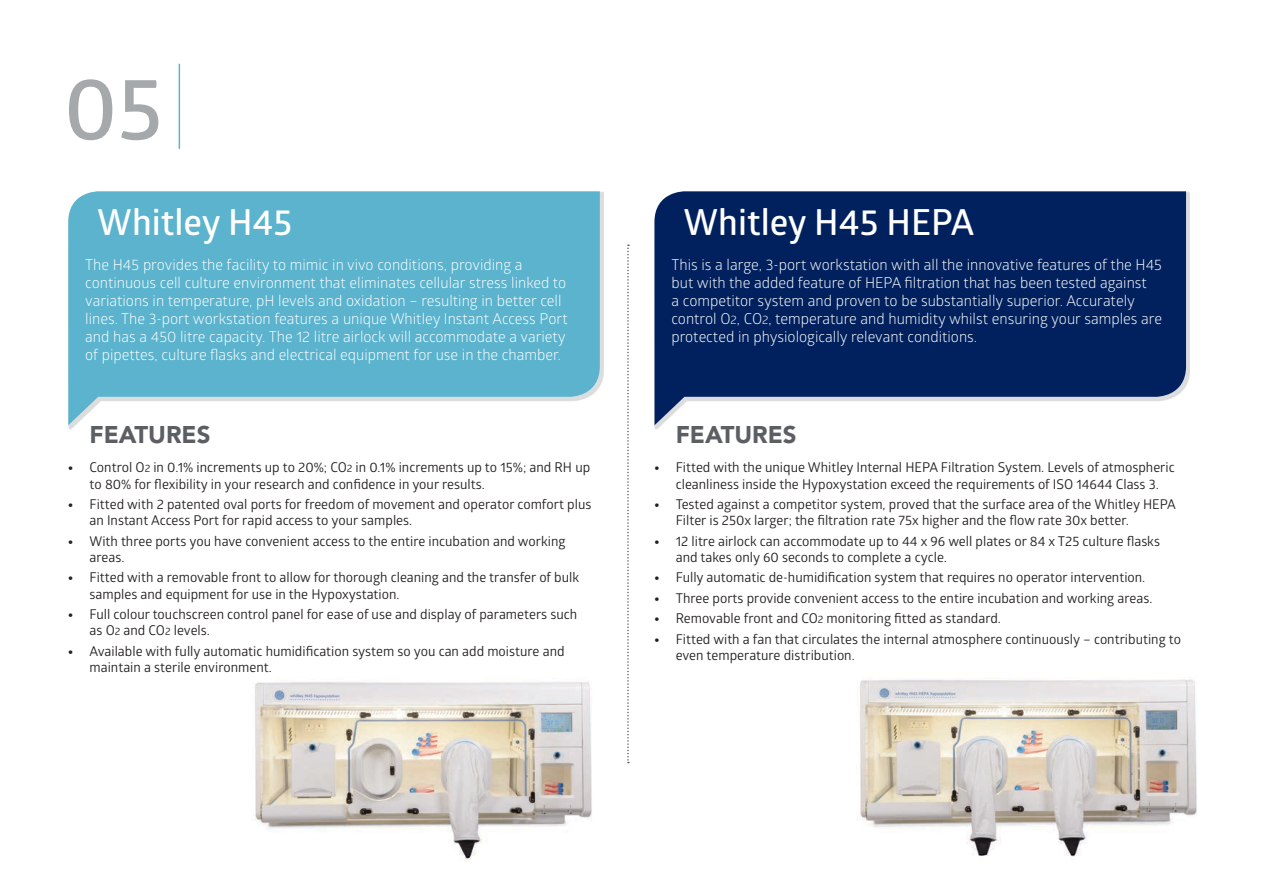
<style>
.page{position:relative;width:1263px;height:893px;background:#fff}
.page>*{position:absolute;margin:0;border:0;box-sizing:border-box;transform-origin:0 0}
.t1{font:600 87px "Glober";color:#a5a9ac}
.t2{font:600 36px "Glober";color:#fff}
.t3{font:900 24px "Avenir";color:#5b5e62}
.t4{font:15px/18px "Glober";color:#fff}
.t5{font:13.5px/16.2px "Glober";color:#231f20}
.s1{font-weight:800}
.s2{font-size:10.5px}
.s3{font-size:12px}
</style>
<div class="page">
<hr style="left:179px;top:64px;width:1px;height:85px;background:#5bb3cd">
<svg style="left:627px;top:244px;width:2px;height:519px"></svg>
<img style="left:255px;top:681px;width:337px;height:181px">
<img style="left:860px;top:679px;width:337px;height:178px">
<img style="left:69px;top:192px;width:535px;height:237px">
<svg style="left:68px;top:191px;width:532px;height:234px;background:#6ebbd2"></svg>
<img style="left:655px;top:192px;width:535px;height:237px">
<svg style="left:654px;top:191px;width:532px;height:234px;background:#1e3b70"></svg>
<h1 class="t1" style="left:64px;top:48px;width:101px">05</h1>
<h2 class="t2" style="left:97px;top:197px;width:196px">Whitley H45</h2>
<p class="t4" style="left:85px;top:255px;width:484px">The H45 provides the facility to mimic in vivo conditions, providing a continuous cell culture environment that eliminates cellular stress linked to variations in temperature, pH levels and oxidation – resulting in better cell lines. The 3-port workstation features a unique Whitley Instant Access Port and has a 450 litre capacity. The 12 litre airlock will accommodate a variety of pipettes, culture flasks and electrical equipment for use in the chamber.</p>
<h3 class="t3" style="left:90px;top:421px;width:122px">FEATURES</h3>
<p class="t5" style="left:90px;top:459px;width:502px;text-indent:-21px"><span class="s1">•</span> Control O<span class="s2">2</span> in 0.1% increments up to 20%; CO<span class="s2">2</span> in 0.1% increments up to 15%; and RH up to 80% for flexibility in your research and confidence in your results.</p>
<p class="t5" style="left:90px;top:496px;width:503px;text-indent:-21px"><span class="s1">•</span> Fitted with 2 patented oval ports for freedom of movement and operator comfort plus an Instant Access Port for rapid access to your samples.</p>
<p class="t5" style="left:90px;top:532px;width:477px;text-indent:-21px"><span class="s1">•</span> With three ports you have convenient access to the entire incubation and working areas.</p>
<p class="t5" style="left:90px;top:569px;width:491px;text-indent:-21px"><span class="s1">•</span> Fitted with a removable front to allow for thorough cleaning and the transfer of bulk samples and equipment for use in the Hypoxystation.</p>
<p class="t5" style="left:90px;top:606px;width:489px;text-indent:-21px"><span class="s1">•</span> Full colour touchscreen control panel for ease of use and display of parameters such as O<span class="s2">2</span> and CO<span class="s2">2</span> levels.</p>
<p class="t5" style="left:90px;top:642px;width:476px;text-indent:-21px"><span class="s1">•</span> Available with fully automatic humidification system so you can add moisture and maintain a sterile environment.</p>
<h2 class="t2" style="left:683px;top:197px;width:292px">Whitley H45 HEPA</h2>
<p class="t4" style="left:671px;top:255px;width:492px">This is a large, 3-port workstation with all the innovative features of the H45 but with the added feature of HEPA filtration that has been tested against<br>a competitor system and proven to be substantially superior. Accurately control O<span class="s3">2</span>, CO<span class="s3">2</span>, temperature and humidity whilst ensuring your samples are protected in physiologically relevant conditions.</p>
<h3 class="t3" style="left:676px;top:421px;width:122px">FEATURES</h3>
<p class="t5" style="left:654px;top:459px;width:522px;text-align:center"><span class="s1">•</span> Fitted with the unique Whitley Internal HEPA Filtration System. Levels of atmospheric cleanliness inside the Hypoxystation exceed the requirements of ISO 14644 Class 3.</p>
<p class="t5" style="left:676px;top:496px;width:501px;text-indent:-21px"><span class="s1">•</span> Tested against a competitor system, proved that the surface area of the Whitley HEPA<br>Filter is 250x larger; the filtration rate 75x higher and the flow rate 30x better.</p>
<p class="t5" style="left:676px;top:532px;width:486px;text-indent:-21px"><span class="s1">•</span> 12 litre airlock can accommodate up to 44 x 96 well plates or 84 x T25 culture flasks and takes only 60 seconds to complete a cycle.</p>
<p class="t5" style="left:654px;top:569px;width:492px"><span class="s1">•</span> Fully automatic de-humidification system that requires no operator intervention.</p>
<p class="t5" style="left:654px;top:589px;width:499px"><span class="s1">•</span> Three ports provide convenient access to the entire incubation and working areas.</p>
<p class="t5" style="left:654px;top:610px;width:348px"><span class="s1">•</span> Removable front and CO<span class="s2">2</span> monitoring fitted as standard.</p>
<p class="t5" style="left:676px;top:630px;width:507px;text-indent:-21px"><span class="s1">•</span> Fitted with a fan that circulates the internal atmosphere continuously – contributing to even temperature distribution.</p>
</div>
